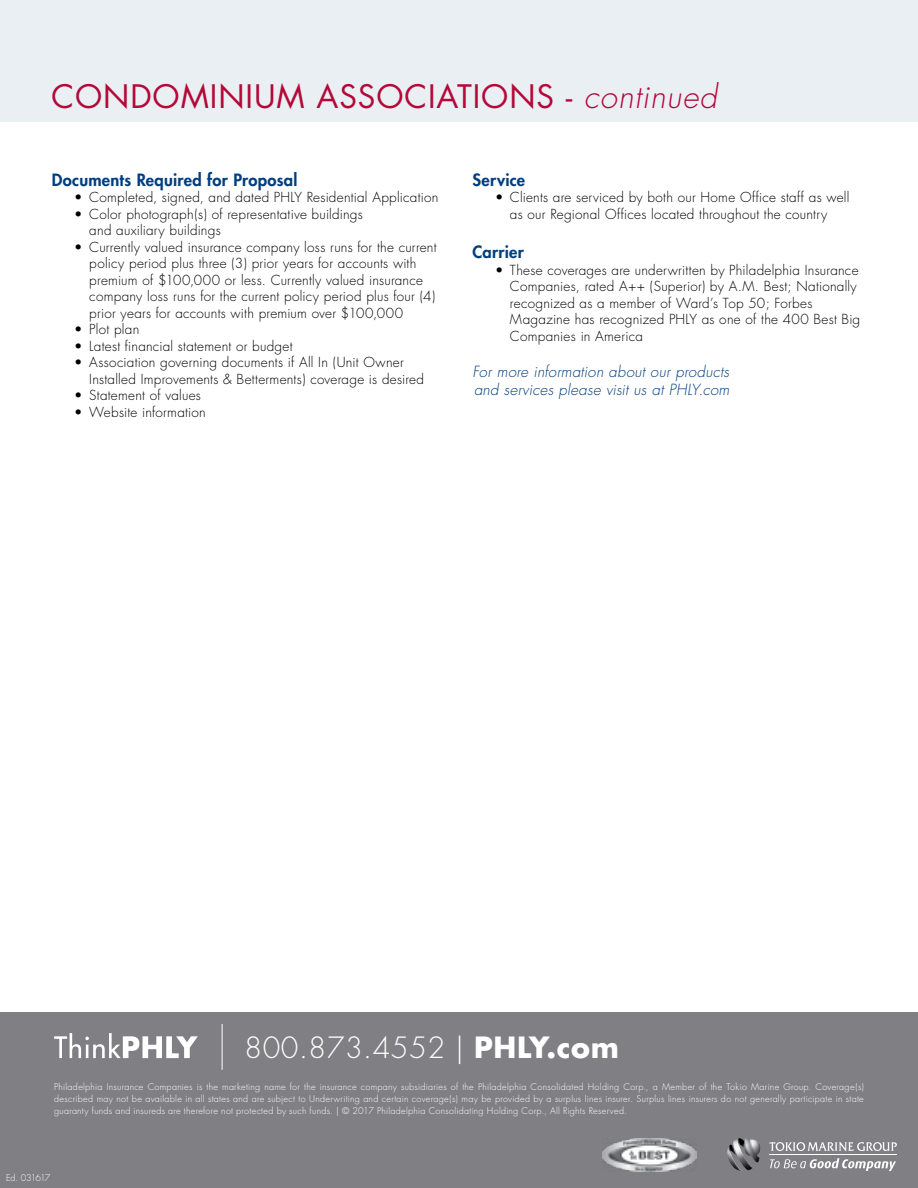
<style>
.page{position:relative;width:918px;height:1188px;background:#fff}
.page>*{position:absolute;margin:0;border:0;box-sizing:border-box;transform-origin:0 0}
.t1{font:31.5px "Futura";letter-spacing:.03em;color:#b30838}
.t2{font:300 28.5px "Futura";letter-spacing:.02em;color:#fff}
.t3{font:800 16.5px "Futura";letter-spacing:.015em;color:#003e7e}
.t4{font:italic 300 15px/18px "Futura";letter-spacing:.015em;color:#003e7e}
.t5{font:300 13.5px/16.5px "Futura";letter-spacing:.02em;color:#000}
.t6{font:300 9px/12px "Futura";letter-spacing:.03em;color:#fff;text-align:justify}
.t7{font:300 9px "Futura";letter-spacing:-.085em;color:#fff}
.s1{font-weight:300;font-style:italic}
.s2{font-weight:700}
</style>
<div class="page">
<div style="left:0;top:0;width:918px;height:122px;background:#eaeff3"></div>
<div style="left:0;top:1012px;width:918px;height:176px;background:#807f83"></div>
<svg style="left:54px;top:1033px;width:144px;height:25px"></svg>
<svg style="left:769px;top:1142px;width:128px;height:9px"></svg>
<svg style="left:770px;top:1158px;width:126px;height:13px"></svg>
<hr style="left:769px;top:1155px;width:128px;height:1px;background:#fff">
<img style="left:727px;top:1138px;width:34px;height:33px">
<img style="left:603px;top:1138px;width:94px;height:33px">
<hr style="left:222px;top:1024px;width:1px;height:46px;background:#fff">
<h1 class="t1" style="left:51px;top:77px;width:667px">CONDOMINIUM ASSOCIATIONS - <span class="s1">continued</span></h1>
<p class="t3" style="left:52px;top:169px;width:247px">Documents Required for Proposal</p>
<p class="t5" style="left:74px;top:189px;width:366px">• Completed, signed, and dated PHLY Residential Application</p>
<p class="t5" style="left:89px;top:206px;width:275px;text-indent:-15px">• Color photograph(s) of representative buildings and auxiliary buildings</p>
<p class="t5" style="left:89px;top:239px;width:349px;text-indent:-15px">• Currently valued insurance company loss runs for the current policy period plus three (3) prior years for accounts with premium of $100,000 or less. Currently valued insurance company loss runs for the current policy period plus four (4) prior years for accounts with premium over $100,000</p>
<p class="t5" style="left:74px;top:321px;width:67px">• Plot plan</p>
<p class="t5" style="left:74px;top:338px;width:220px">• Latest financial statement or budget</p>
<p class="t5" style="left:89px;top:354px;width:336px;text-indent:-15px">• Association governing documents if All In (Unit Owner<br>Installed Improvements &amp; Betterments) coverage is desired</p>
<p class="t5" style="left:74px;top:387px;width:128px">• Statement of values</p>
<p class="t5" style="left:74px;top:404px;width:133px">• Website information</p>
<p class="t3" style="left:472px;top:169px;width:54px">Service</p>
<p class="t5" style="left:495px;top:189px;width:356px;text-align:center">• Clients are serviced by both our Home Office staff as well as our Regional Offices located throughout the country</p>
<p class="t3" style="left:472px;top:242px;width:53px">Carrier</p>
<p class="t5" style="left:510px;top:262px;width:352px;text-indent:-15px">• These coverages are underwritten by Philadelphia Insurance Companies, rated A++ (Superior) by A.M. Best; Nationally recognized as a member of Ward’s Top 50; Forbes Magazine has recognized PHLY as one of the 400 Best Big Companies in America</p>
<p class="t4" style="left:472px;top:363px;width:258px">For more information about our products and services please visit us at PHLY.com</p>
<h2 class="t2" style="left:244px;top:1030px;width:376px">800.873.4552 | <span class="s2">PHLY.com</span></h2>
<p class="t6" style="left:54px;top:1081px;width:811px">Philadelphia Insurance Companies is the marketing name for the insurance company subsidiaries of the Philadelphia Consolidated Holding Corp., a Member of the Tokio Marine Group. Coverage(s) described may not be available in all states and are subject to Underwriting and certain coverage(s) may be provided by a surplus lines insurer. Surplus lines insurers do not generally participate in state guaranty funds and insureds are therefore not protected by such funds. | © 2017 Philadelphia Consolidating Holding Corp., All Rights Reserved.</p>
<p class="t7" style="left:6px;top:1173px;width:46px">Ed. 031617</p>
</div>
